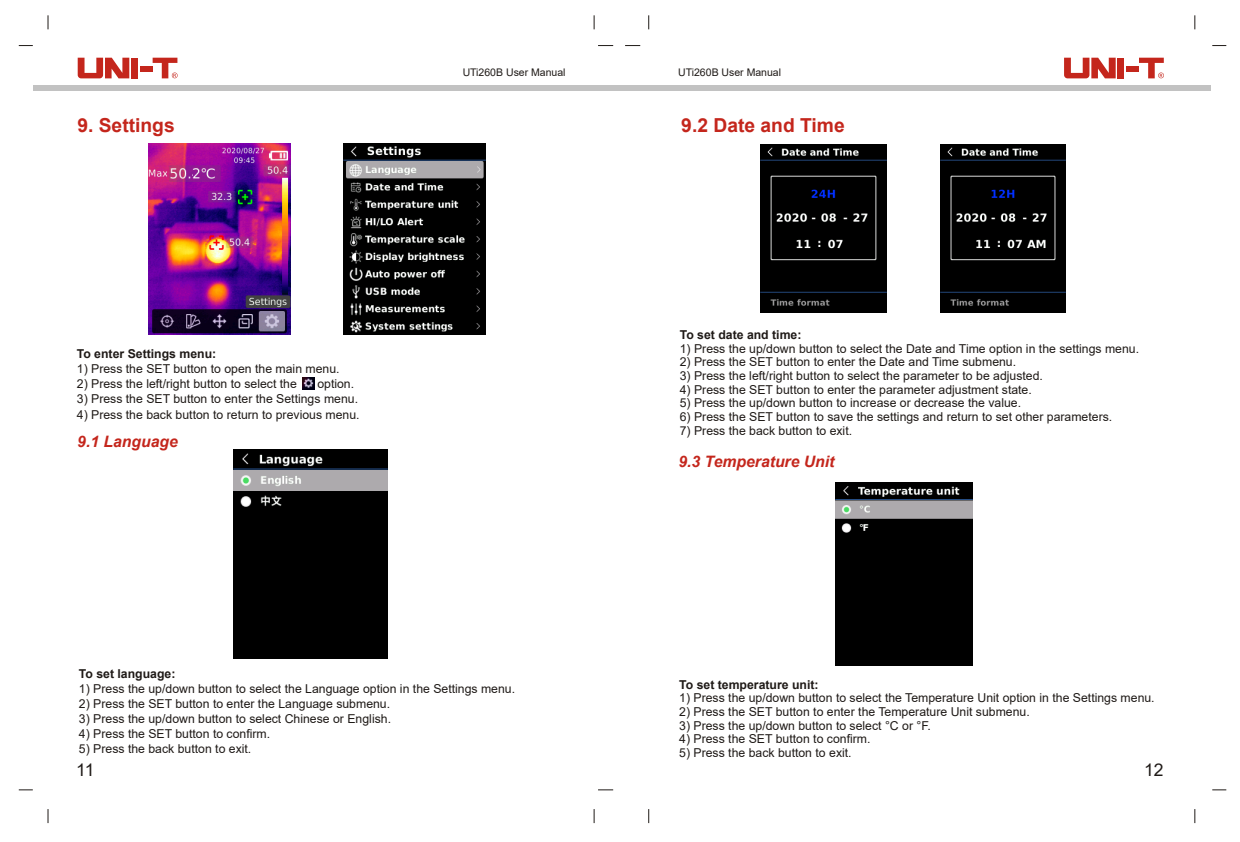
<style>
.page{position:relative;width:1240px;height:842px;background:#fff}
.page>*{position:absolute;margin:0;border:0;box-sizing:border-box;transform-origin:0 0}
.t1{font:700 19.25px "Arial";color:#c4261c}
.t2{font:17.5px "Arial";color:#1f1a17}
.t3{font:italic 700 15.75px "Arial";color:#c4261c}
.t4{font:12.25px "Arial";color:#1f1a17}
.t5{font:700 12.25px "Arial";color:#1f1a17}
.t6{font:10.5px "Arial";color:#1f1a17}
</style>
<div class="page">
<svg style="left:47px;top:15px;width:1px;height:14px"></svg>
<svg style="left:593px;top:15px;width:1px;height:14px"></svg>
<svg style="left:648px;top:15px;width:1px;height:14px"></svg>
<svg style="left:19px;top:45px;width:14px;height:1px"></svg>
<svg style="left:1212px;top:45px;width:13px;height:1px"></svg>
<svg style="left:598px;top:45px;width:15px;height:1px"></svg>
<div style="left:33px;top:85px;width:1176px;height:6px;background:#c2c2c2"></div>
<svg style="left:153px;top:58px;width:24px;height:20px"></svg>
<div style="left:131px;top:58px;width:7px;height:20px;background:#c4261c"></div>
<div style="left:140px;top:66px;width:13px;height:6px;background:#c4261c"></div>
<svg style="left:78px;top:58px;width:51px;height:20px"></svg>
<svg style="left:1138px;top:58px;width:25px;height:20px"></svg>
<div style="left:1117px;top:58px;width:6px;height:20px;background:#c4261c"></div>
<div style="left:1125px;top:66px;width:13px;height:6px;background:#c4261c"></div>
<svg style="left:1064px;top:58px;width:51px;height:20px"></svg>
<svg style="left:625px;top:45px;width:15px;height:1px"></svg>
<svg style="left:47px;top:809px;width:1px;height:14px"></svg>
<svg style="left:593px;top:809px;width:1px;height:14px"></svg>
<svg style="left:648px;top:809px;width:1px;height:14px"></svg>
<svg style="left:19px;top:789px;width:14px;height:1px"></svg>
<svg style="left:1212px;top:789px;width:13px;height:1px"></svg>
<svg style="left:598px;top:789px;width:15px;height:1px"></svg>
<svg style="left:302px;top:377px;width:12px;height:12px"></svg>
<img style="left:149px;top:143px;width:141px;height:191px">
<img style="left:343px;top:143px;width:142px;height:191px">
<img style="left:233px;top:450px;width:155px;height:208px">
<img style="left:760px;top:144px;width:125px;height:169px">
<img style="left:940px;top:144px;width:124px;height:169px">
<img style="left:835px;top:482px;width:136px;height:184px">
<h1 class="t1" style="left:77px;top:118px;width:99px">9. Settings</h1>
<p class="t5" style="left:77px;top:349px;width:141px">To enter Settings menu:</p>
<p class="t4" style="left:77px;top:364px;width:264px">1) Press the SET button to open the main menu.</p>
<p class="t4" style="left:77px;top:379px;width:221px">2) Press the left/right button to select the</p>
<p class="t4" style="left:317px;top:379px;width:38px">option.</p>
<p class="t4" style="left:77px;top:394px;width:282px">3) Press the SET button to enter the Settings menu.</p>
<p class="t4" style="left:77px;top:409px;width:284px">4) Press the back button to return to previous menu.</p>
<p class="t3" style="left:77px;top:436px;width:102px">9.1 Language</p>
<p class="t6" style="left:462px;top:69px;width:104px">UTi260B User Manual</p>
<p class="t6" style="left:678px;top:69px;width:104px">UTi260B User Manual</p>
<h1 class="t1" style="left:681px;top:118px;width:165px">9.2 Date and Time</h1>
<p class="t5" style="left:679px;top:330px;width:123px">To set date and time:</p>
<p class="t4" style="left:679px;top:344px;width:460px">1) Press the up/down button to select the Date and Time option in the settings menu.</p>
<p class="t4" style="left:679px;top:357px;width:338px">2) Press the SET button to enter the Date and Time submenu.</p>
<p class="t4" style="left:679px;top:371px;width:364px">3) Press the left/right button to select the parameter to be adjusted.</p>
<p class="t4" style="left:679px;top:385px;width:353px">4) Press the SET button to enter the parameter adjustment state.</p>
<p class="t4" style="left:679px;top:398px;width:343px">5) Press the up/down button to increase or decrease the value.</p>
<p class="t4" style="left:679px;top:412px;width:434px">6) Press the SET button to save the settings and return to set other parameters.</p>
<p class="t4" style="left:679px;top:426px;width:174px">7) Press the back button to exit.</p>
<p class="t3" style="left:678px;top:455px;width:158px">9.3 Temperature Unit</p>
<p class="t5" style="left:79px;top:668px;width:98px">To set language:</p>
<p class="t4" style="left:79px;top:683px;width:437px">1) Press the up/down button to select the Language option in the Settings menu.</p>
<p class="t4" style="left:79px;top:699px;width:312px">2) Press the SET button to enter the Language submenu.</p>
<p class="t4" style="left:79px;top:714px;width:313px">3) Press the up/down button to select Chinese or English.</p>
<p class="t4" style="left:79px;top:729px;width:193px">4) Press the SET button to confirm.</p>
<p class="t4" style="left:79px;top:744px;width:174px">5) Press the back button to exit.</p>
<p class="t5" style="left:679px;top:679px;width:141px">To set temperature unit:</p>
<p class="t4" style="left:679px;top:693px;width:477px">1) Press the up/down button to select the Temperature Unit option in the Settings menu.</p>
<p class="t4" style="left:679px;top:707px;width:352px">2) Press the SET button to enter the Temperature Unit submenu.</p>
<p class="t4" style="left:679px;top:721px;width:253px">3) Press the up/down button to select °C or °F.</p>
<p class="t4" style="left:679px;top:734px;width:193px">4) Press the SET button to confirm.</p>
<p class="t4" style="left:679px;top:748px;width:174px">5) Press the back button to exit.</p>
<h2 class="t2" style="left:76px;top:763px;width:20px">11</h2>
<h2 class="t2" style="left:1143px;top:763px;width:21px">12</h2>
</div>
